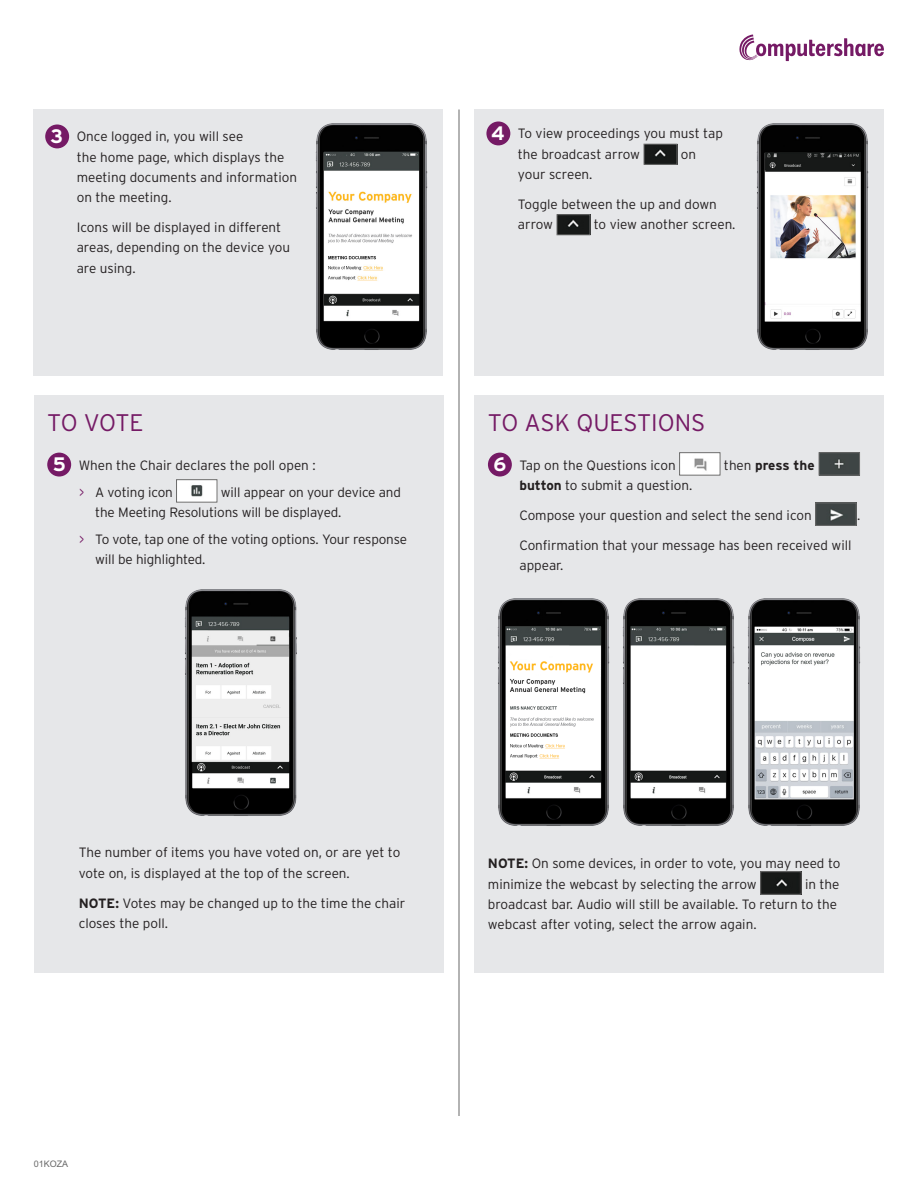
<style>
.page{position:relative;width:918px;height:1188px;background:#fff}
.page>*{position:absolute;margin:0;border:0;box-sizing:border-box;transform-origin:0 0}
.Main_Header{font:300 24px "Interstate";color:#751a65}
.Body_Copy{font:700 19.5px "Interstate";color:#fff}
.Body_Copy-2{font:300 13.5px/20.2px "Interstate";color:#231f20}
.Body_Copy-3{font:700 13.5px "Interstate";letter-spacing:-.005em;color:#231f20}
.t1{font:9px "Arial MT Std";color:#696969}
.s1{color:#751a65}
.s2{font-weight:300}
.s3{font-weight:700}
</style>
<div class="page">
<hr style="left:459px;top:110px;width:1px;height:1006px;background:#696969">
<div style="left:33px;top:110px;width:410px;height:266px;background:#e6e7e9"></div>
<div style="left:45px;top:124px;width:24px;height:24px;background:#751a65;border-radius:50%"></div>
<svg style="left:739px;top:35px;width:145px;height:26px"></svg>
<img style="left:315px;top:123px;width:113px;height:227px">
<div style="left:474px;top:395px;width:410px;height:578px;background:#e6e7e9"></div>
<div style="left:488px;top:453px;width:24px;height:24px;background:#751a65;border-radius:50%"></div>
<img style="left:681px;top:454px;width:37px;height:20px">
<div style="left:679px;top:452px;width:41px;height:24px;border:1px solid #696969"></div>
<img style="left:821px;top:454px;width:37px;height:20px">
<div style="left:819px;top:452px;width:41px;height:24px;border:1px solid #696969"></div>
<img style="left:817px;top:505px;width:38px;height:19px">
<div style="left:815px;top:503px;width:42px;height:23px;border:1px solid #696969"></div>
<img style="left:497px;top:598px;width:364px;height:228px">
<img style="left:762px;top:873px;width:38px;height:20px">
<div style="left:760px;top:871px;width:42px;height:24px;border:1px solid #696969"></div>
<div style="left:474px;top:110px;width:410px;height:266px;background:#e6e7e9"></div>
<div style="left:486px;top:121px;width:24px;height:24px;background:#751a65;border-radius:50%"></div>
<img style="left:646px;top:146px;width:29px;height:17px">
<div style="left:644px;top:144px;width:33px;height:21px;border:1px solid #696969"></div>
<img style="left:559px;top:216px;width:29px;height:17px">
<div style="left:557px;top:214px;width:33px;height:21px;border:1px solid #696969"></div>
<img style="left:756px;top:123px;width:113px;height:227px">
<div style="left:34px;top:395px;width:410px;height:578px;background:#e6e7e9"></div>
<div style="left:47px;top:453px;width:24px;height:24px;background:#751a65;border-radius:50%"></div>
<img style="left:178px;top:481px;width:37px;height:20px">
<div style="left:176px;top:479px;width:41px;height:24px;border:1px solid #696969"></div>
<img style="left:184px;top:589px;width:113px;height:227px">
<p class="Body_Copy" style="left:51px;top:125px;width:14px">3</p>
<p class="Body_Copy-2" style="left:77px;top:126px;width:222px">Once logged in, you will see<br>the home page, which displays the meeting documents and information on the meeting.</p>
<p class="Body_Copy-2" style="left:77px;top:217px;width:215px">Icons will be displayed in different areas, depending on the device you are using.</p>
<p class="Main_Header" style="left:47px;top:409px;width:98px">TO VOTE</p>
<p class="Body_Copy" style="left:53px;top:454px;width:15px">5</p>
<p class="Body_Copy-2" style="left:79px;top:455px;width:238px">When the Chair declares the poll open :</p>
<p class="Body_Copy-2" style="left:79px;top:482px;width:95px"><span class="s1">&gt;</span> A voting icon</p>
<p class="Body_Copy-2" style="left:95px;top:482px;width:307px;text-indent:126px">will appear on your device and the Meeting Resolutions will be displayed.</p>
<p class="Body_Copy-2" style="left:95px;top:529px;width:313px;text-indent:-16px"><span class="s1">&gt;</span> To vote, tap one of the voting options. Your response will be highlighted.</p>
<p class="Body_Copy" style="left:491px;top:122px;width:15px">4</p>
<p class="Body_Copy-2" style="left:518px;top:123px;width:206px">To view proceedings you must tap the broadcast arrow</p>
<p class="Body_Copy-2" style="left:681px;top:144px;width:17px">on</p>
<p class="Body_Copy-2" style="left:518px;top:164px;width:76px">your screen.</p>
<p class="Body_Copy-2" style="left:518px;top:194px;width:200px">Toggle between the up and down arrow</p>
<p class="Body_Copy-2" style="left:594px;top:214px;width:143px">to view another screen.</p>
<p class="Main_Header" style="left:488px;top:409px;width:219px">TO ASK QUESTIONS</p>
<p class="Body_Copy" style="left:493px;top:454px;width:14px">6</p>
<p class="Body_Copy-2" style="left:519px;top:455px;width:158px">Tap on the Questions icon</p>
<p class="Body_Copy-3" style="left:724px;top:457px;width:92px"><span class="s2">then</span> press the</p>
<p class="Body_Copy-2" style="left:519px;top:475px;width:174px"><span class="s3">button</span> to submit a question.</p>
<p class="Body_Copy-2" style="left:519px;top:505px;width:294px">Compose your question and select the send icon</p>
<p class="Body_Copy-2" style="left:857px;top:505px;width:5px">.</p>
<p class="Body_Copy-2" style="left:519px;top:535px;width:334px">Confirmation that your message has been received will appear.</p>
<p class="Body_Copy-2" style="left:79px;top:842px;width:323px">The number of items you have voted on, or are yet to vote on, is displayed at the top of the screen.</p>
<p class="Body_Copy-2" style="left:79px;top:893px;width:328px"><span class="s3">NOTE:</span> Votes may be changed up to the time the chair closes the poll.</p>
<p class="Body_Copy-2" style="left:488px;top:853px;width:354px"><span class="s3">NOTE:</span> On some devices, in order to vote, you may need to minimize the webcast by selecting the arrow</p>
<p class="Body_Copy-2" style="left:488px;top:874px;width:353px;text-indent:317px">in the broadcast bar. Audio will still be available. To return to the webcast after voting, select the arrow again.</p>
<p class="t1" style="left:34px;top:1158px;width:36px">01KOZA</p>
</div>
